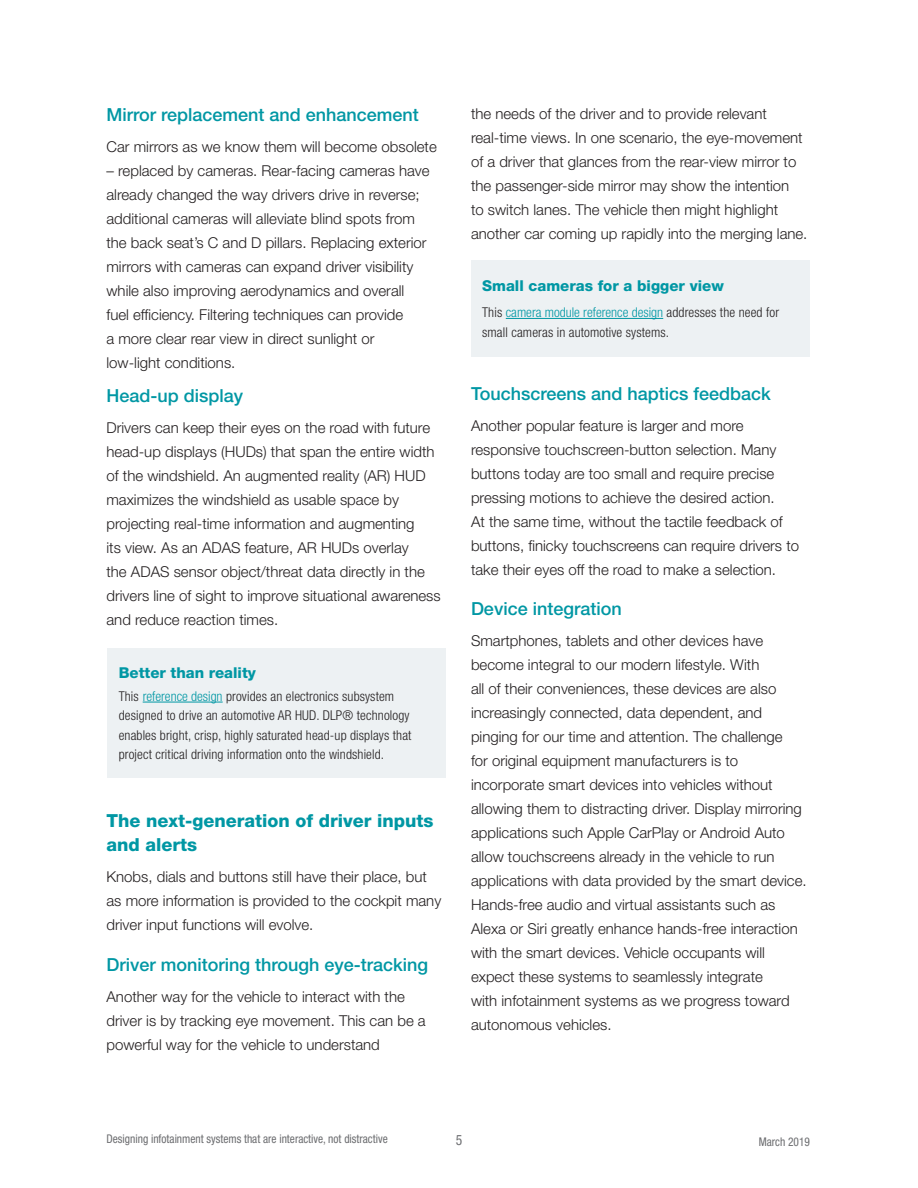
<style>
.page{position:relative;width:918px;height:1188px;background:#fff}
.page>*{position:absolute;margin:0;border:0;box-sizing:border-box;transform-origin:0 0}
.t1{font:500 18px "Helvetica Neue LT Std";color:#0097a4}
.t2{font:800 18px/24px "Helvetica Neue LT Std";color:#0097a4}
.t3{font:300 15px/24px "Helvetica Neue LT Std";color:#231f20}
.t4{font:800 15px "Helvetica Neue LT Std";color:#0097a4}
.t5{font:condensed 14.25px "Helvetica Neue LT Std";color:#6c6d70;scale:.95 1}
.t6{font:300 condensed 13.5px/19.5px "Helvetica Neue LT Std";letter-spacing:.01em;color:#231f20}
.t7{font:condensed 12px "Helvetica Neue LT Std";color:#6c6d70;scale:.95 1}
.s1{color:#0097a4}
</style>
<div class="page">
<div style="left:471px;top:260px;width:338px;height:96px;background:#edf1f3"></div>
<hr style="left:506px;top:318px;width:157px;height:1px;background:#0097a4">
<div style="left:107px;top:648px;width:339px;height:130px;background:#edf1f3"></div>
<hr style="left:143px;top:702px;width:80px;height:1px;background:#0097a4">
<p class="t1" style="left:106px;top:104px;width:314px">Mirror replacement and enhancement</p>
<p class="t3" style="left:106px;top:134px;width:332px">Car mirrors as we know them will become obsolete</p>
<p class="t3" style="left:106px;top:158px;width:325px">– replaced by cameras. Rear-facing cameras have already changed the way drivers drive in reverse; additional cameras will alleviate blind spots from the back seat’s C and D pillars. Replacing exterior mirrors with cameras can expand driver visibility while also improving aerodynamics and overall fuel efficiency. Filtering techniques can provide<br>a more clear rear view in direct sunlight or low-light conditions.</p>
<p class="t1" style="left:106px;top:385px;width:138px">Head-up display</p>
<p class="t3" style="left:106px;top:415px;width:336px">Drivers can keep their eyes on the road with future head-up displays (HUDs) that span the entire width of the windshield. An augmented reality (AR) HUD maximizes the windshield as usable space by projecting real-time information and augmenting<br>its view. As an ADAS feature, AR HUDs overlay<br>the ADAS sensor object/threat data directly in the drivers line of sight to improve situational awareness and reduce reaction times.</p>
<p class="t4" style="left:119px;top:664px;width:139px">Better than reality</p>
<p class="t6" style="left:119px;top:686px;width:294px">This <span class="s1">reference design</span> provides an electronics subsystem designed to drive an automotive AR HUD. DLP® technology enables bright, crisp, highly saturated head-up displays that project critical driving information onto the windshield.</p>
<p class="t2" style="left:106px;top:808px;width:329px">The next-generation of driver inputs and alerts</p>
<p class="t3" style="left:106px;top:864px;width:336px">Knobs, dials and buttons still have their place, but as more information is provided to the cockpit many driver input functions will evolve.</p>
<p class="t1" style="left:106px;top:954px;width:323px">Driver monitoring through eye-tracking</p>
<p class="t3" style="left:106px;top:984px;width:321px">Another way for the vehicle to interact with the driver is by tracking eye movement. This can be a powerful way for the vehicle to understand</p>
<p class="t3" style="left:471px;top:101px;width:338px">the needs of the driver and to provide relevant real-time views. In one scenario, the eye-movement of a driver that glances from the rear-view mirror to the passenger-side mirror may show the intention<br>to switch lanes. The vehicle then might highlight another car coming up rapidly into the merging lane.</p>
<p class="t4" style="left:482px;top:276px;width:243px">Small cameras for a bigger view</p>
<p class="t6" style="left:482px;top:302px;width:298px">This <span class="s1">camera module reference design</span> addresses the need for small cameras in automotive systems.</p>
<p class="t1" style="left:471px;top:383px;width:301px">Touchscreens and haptics feedback</p>
<p class="t3" style="left:471px;top:413px;width:330px">Another popular feature is larger and more responsive touchscreen-button selection. Many buttons today are too small and require precise pressing motions to achieve the desired action.<br>At the same time, without the tactile feedback of buttons, finicky touchscreens can require drivers to take their eyes off the road to make a selection.</p>
<p class="t1" style="left:471px;top:598px;width:152px">Device integration</p>
<p class="t3" style="left:471px;top:629px;width:337px">Smartphones, tablets and other devices have become integral to our modern lifestyle. With<br>all of their conveniences, these devices are also increasingly connected, data dependent, and pinging for our time and attention. The challenge<br>for original equipment manufacturers is to incorporate smart devices into vehicles without allowing them to distracting driver. Display mirroring applications such Apple CarPlay or Android Auto allow touchscreens already in the vehicle to run applications with data provided by the smart device.<br>Hands-free audio and virtual assistants such as Alexa or Siri greatly enhance hands-free interaction with the smart devices. Vehicle occupants will expect these systems to seamlessly integrate<br>with infotainment systems as we progress toward autonomous vehicles.</p>
<p class="t7" style="left:106px;top:1132px;width:298px">Designing infotainment systems that are interactive, not distractive</p>
<p class="t5" style="left:456px;top:1132px;width:8px">5</p>
<p class="t7" style="left:759px;top:1135px;width:55px">March 2019</p>
</div>
